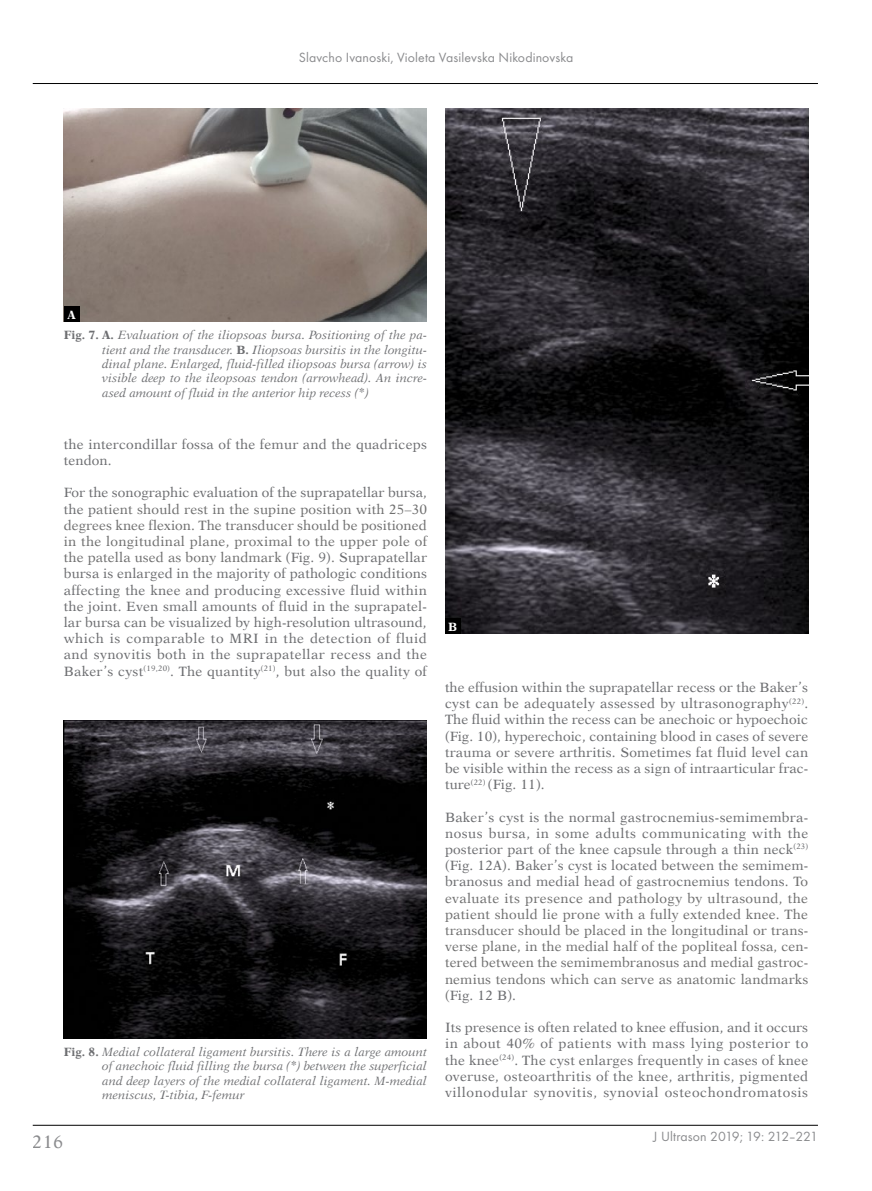
<style>
.page{position:relative;width:872px;height:1191px;background:#fff}
.page>*{position:absolute;margin:0;border:0;box-sizing:border-box;transform-origin:0 0}
.t1{font:18px "Dutch 823 EU Normal";color:#6d6e71}
.t2{font:13.8px "Futura TCE";letter-spacing:.005em;color:#6d6e71}
.BANG_-_Body_Ang{font:13.5px/16.2px "Dutch 823 EU Normal";letter-spacing:.015em;color:#6d6e71;text-align:justify}
.BANG_-_Body_Ang-2{font:13.5px/16.2px "Dutch 823 EU Normal";letter-spacing:.01em;color:#707070;text-align:justify}
.Normalny{font:12px/14.4px "Dutch 823 EU Italic";color:#6d6e71;text-align:justify}
.Normalny-2{font:12px "Dutch 823 EU Bold";color:#fff}
.s1{font-family:"Dutch 823 EU Bold"}
.s2{color:#707070}
.s3{color:#6d6e71}
</style>
<div class="page">
<hr style="left:33px;top:1125px;width:785px;height:1px;background:#000">
<hr style="left:33px;top:83px;width:785px;height:1px;background:#000">
<img style="left:64px;top:721px;width:363px;height:317px">
<img style="left:64px;top:108px;width:363px;height:213px">
<div style="left:64px;top:306px;width:15px;height:15px;background:#000"></div>
<img style="left:445px;top:108px;width:363px;height:525px">
<div style="left:445px;top:618px;width:15px;height:15px;background:#000"></div>
<p class="Normalny-2" style="left:67px;top:307px;width:10px">A</p>
<p class="t2" style="left:299px;top:49px;width:276px">Slavcho Ivanoski, Violeta Vasilevska Nikodinovska</p>
<p class="Normalny" style="left:102px;top:328px;width:326px;text-indent:-38px"><span class="s1">Fig. 7. A.</span> Evaluation of the iliopsoas bursa. Positioning of the pa&shy;tient and the transducer. <span class="s1">B.</span> Iliopsoas bursitis in the longitu&shy;dinal plane. Enlarged, fluid-filled iliopsoas bursa (arrow) is visible deep to the ileopsoas tendon (arrowhead). An incre&shy;ased amount of fluid in the anterior hip recess (*)</p>
<p class="BANG_-_Body_Ang" style="left:64px;top:436px;width:364px">the intercondillar fossa of the femur and the quadriceps tendon.</p>
<p class="BANG_-_Body_Ang" style="left:64px;top:485px;width:365px">For the sonographic evaluation of the suprapatellar bursa, the p<span class="s2">atient should rest in the supine position with 25–30 degrees knee flexion. The transducer should be positioned in the longitudinal plane, proximal to the upper pole of the patella used as bony landmark</span> (Fig. 9)<span class="s2">.</span> Suprapatellar bursa is enlarged in the majority of pathologic conditions affecting the knee and producing excessive fluid within the joint. Even small amounts of fluid in the suprapatel&shy;lar bursa can be visualized by high-resolution ultrasound, which is comparable to MRI in the detection of fluid and synovitis both in the suprapatellar recess and the Baker’s cyst<sup>(19,20)</sup>. The quantity<sup>(21)</sup>, but also the quality of</p>
<p class="Normalny" style="left:102px;top:1044px;width:326px;text-indent:-38px"><span class="s1">Fig. 8.</span> Medial collateral ligament bursitis. There is a large amount of anechoic fluid filling the bursa (*) between the superficial and deep layers of the medial collateral ligament. M-medial meniscus, T-tibia, F-femur</p>
<p class="Normalny-2" style="left:448px;top:619px;width:11px">B</p>
<p class="BANG_-_Body_Ang" style="left:445px;top:679px;width:365px">the effusion within the suprapatellar recess or the Baker’s cyst can be adequately assessed by ultrasonography<sup>(22)</sup>.<br>The fluid within the recess can be anechoic or hypoechoic (Fig. 10), hyperechoic, containing blood in cases of severe trauma or severe arthritis. Sometimes fat fluid level can be visible within the recess as a sign of intraarticular frac&shy;ture<sup>(22)</sup> (Fig. 11).</p>
<p class="BANG_-_Body_Ang-2" style="left:445px;top:809px;width:365px"><span class="s3">Baker’s cyst is the normal gastrocnemius-semimembra&shy;nosus bursa, in some adults communicating with the posterior part of the knee capsule through a thin neck</span><sup>(23) </sup><span class="s3">(Fig. 12A). Baker’s cyst is located between the semimem&shy;branosus and medial head of gastrocnemius tendons.</span> To evaluate its presence and pathology by ultrasound, the patient should lie prone with a fully extended knee. The transducer should be placed in the longitudinal or trans&shy;verse plane, in the medial half of the popliteal fossa, cen&shy;tered between the semimembranosus and medial gastroc&shy;nemius tendons which can serve as anatomic landmarks (<span class="s3">Fig. 12 B).</span></p>
<p class="BANG_-_Body_Ang" style="left:445px;top:1019px;width:365px">Its presence is often related to knee effusion, and it occurs in about 40% of patients with mass lying posterior to the knee<sup>(24)</sup>. The cyst enlarges frequently in cases of knee overuse, osteoarthritis of the knee, arthritis, pigmented villonodular synovitis, synovial osteochondromatosis</p>
<h1 class="t1" style="left:33px;top:1131px;width:32px">216</h1>
<p class="t2" style="left:653px;top:1128px;width:166px">J Ultrason 2019; 19: 212–221</p>
</div>
